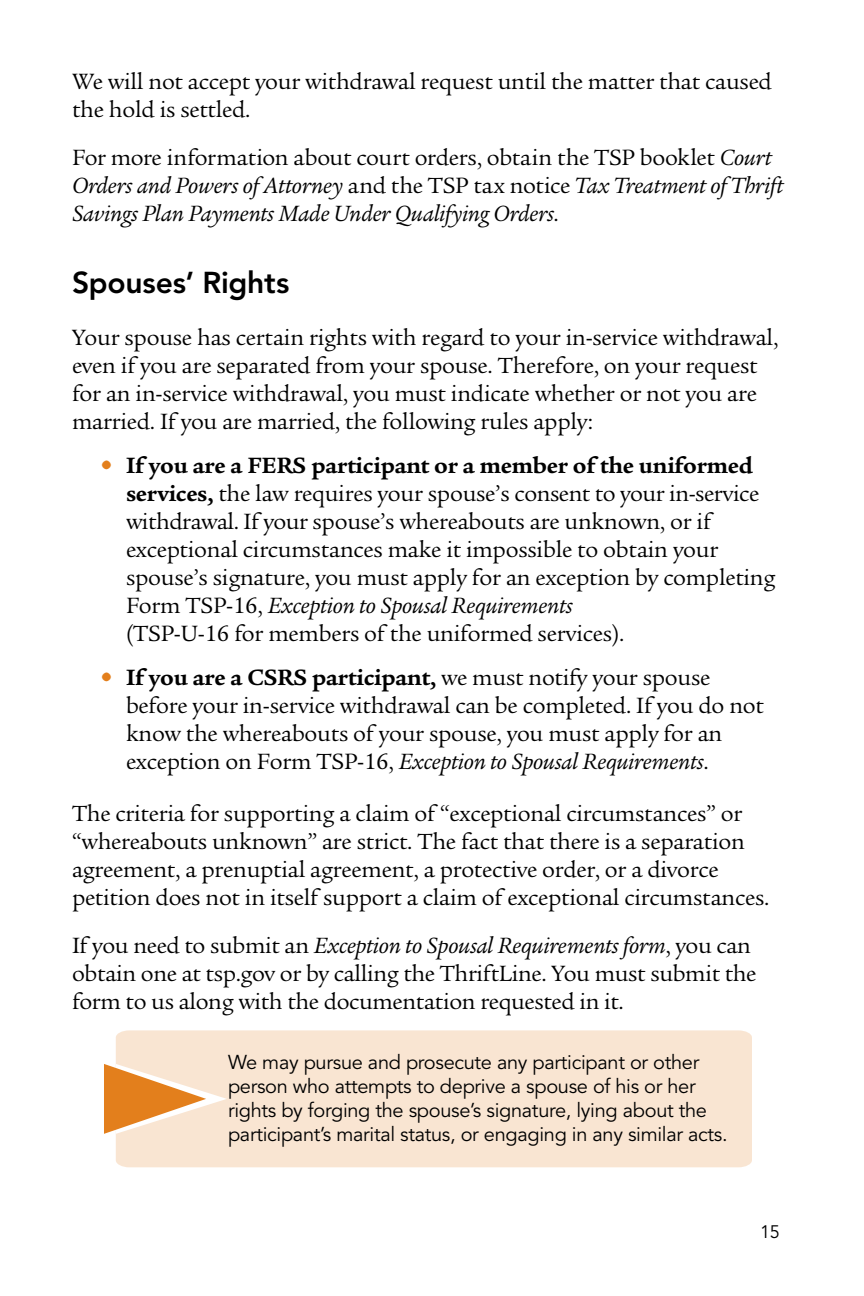
<style>
.page{position:relative;width:864px;height:1296px;background:#fff}
.page>*{position:absolute;margin:0;border:0;box-sizing:border-box;transform-origin:0 0}
.t1{font:800 30px "Avenir LT Std";letter-spacing:-.01em;color:#000}
.t2{font:24px/28px "Legacy Serif Std";letter-spacing:-.01em;color:#000}
.t3{font:italic 24px/28px "Legacy Serif Std";letter-spacing:-.01em;color:#000}
.t4{font:20px/24px "Avenir LT Std";letter-spacing:-.015em;color:#000}
.t5{font:18px "Avenir LT Std";color:#000}
.s1{font-style:normal}
.s2{font-weight:700;font-size:50px;color:#e37f1c}
.s3{font-weight:700}
.s4{font-style:italic}
</style>
<div class="page">
<div style="left:116px;top:1030px;width:636px;height:137px;background:#f9e5d2"></div>
<svg style="left:104px;top:1064px;width:123px;height:70px;background:#f0be8c"></svg>
<p class="t2" style="left:72px;top:68px;width:702px">We will not accept your withdrawal request until the matter that caused the hold is settled.</p>
<p class="t3" style="left:72px;top:144px;width:713px"><span class="s1">For more information about court orders, obtain the TSP booklet</span> Court<br>Orders and Powers of Attorney <span class="s1">and the TSP tax notice</span> Tax Treatment of Thrift<br>Savings Plan Payments Made Under Qualifying Orders<span class="s1">.</span></p>
<p class="t1" style="left:72px;top:265px;width:219px">Spouses’ Rights</p>
<p class="t2" style="left:72px;top:324px;width:708px">Your spouse has certain rights with regard to your in-service withdrawal, even if you are separated from your spouse. Therefore, on your request for an in-service withdrawal, you must indicate whether or not you are married. If you are married, the following rules apply:</p>
<p class="t2" style="left:126px;top:452px;width:651px;text-indent:-24px"><span class="s2">•</span> <span class="s3">If you are a FERS participant or a member of the uniformed services,</span> the law requires your spouse’s consent to your in-service withdrawal. If your spouse’s whereabouts are unknown, or if exceptional circumstances make it impossible to obtain your spouse’s signature, you must apply for an exception by completing Form TSP-16, <span class="s4">Exception to Spousal Requirements<br></span>(TSP-U-16 for members of the uniformed services).</p>
<p class="t2" style="left:126px;top:664px;width:639px;text-indent:-24px"><span class="s2">•</span> <span class="s3">If you are a CSRS participant,</span> we must notify your spouse before your in-service withdrawal can be completed. If you do not know the whereabouts of your spouse, you must apply for an exception on Form TSP-16, <span class="s4">Exception to Spousal Requirements</span>.</p>
<p class="t2" style="left:72px;top:800px;width:699px">The criteria for supporting a claim of “exceptional circumstances” or “whereabouts unknown” are strict. The fact that there is a separation agreement, a prenuptial agreement, a protective order, or a divorce petition does not in itself support a claim of exceptional circumstances.</p>
<p class="t2" style="left:72px;top:932px;width:686px">If you need to submit an <span class="s4">Exception to Spousal Requirements form</span>, you can obtain one at tsp.gov or by calling the ThriftLine. You must submit the form to us along with the documentation requested in it.</p>
<p class="t4" style="left:228px;top:1051px;width:501px">We may pursue and prosecute any participant or other person who attempts to deprive a spouse of his or her rights by forging the spouse’s signature, lying about the participant’s marital status, or engaging in any similar acts.</p>
<p class="t5" style="left:760px;top:1221px;width:21px">15</p>
</div>
